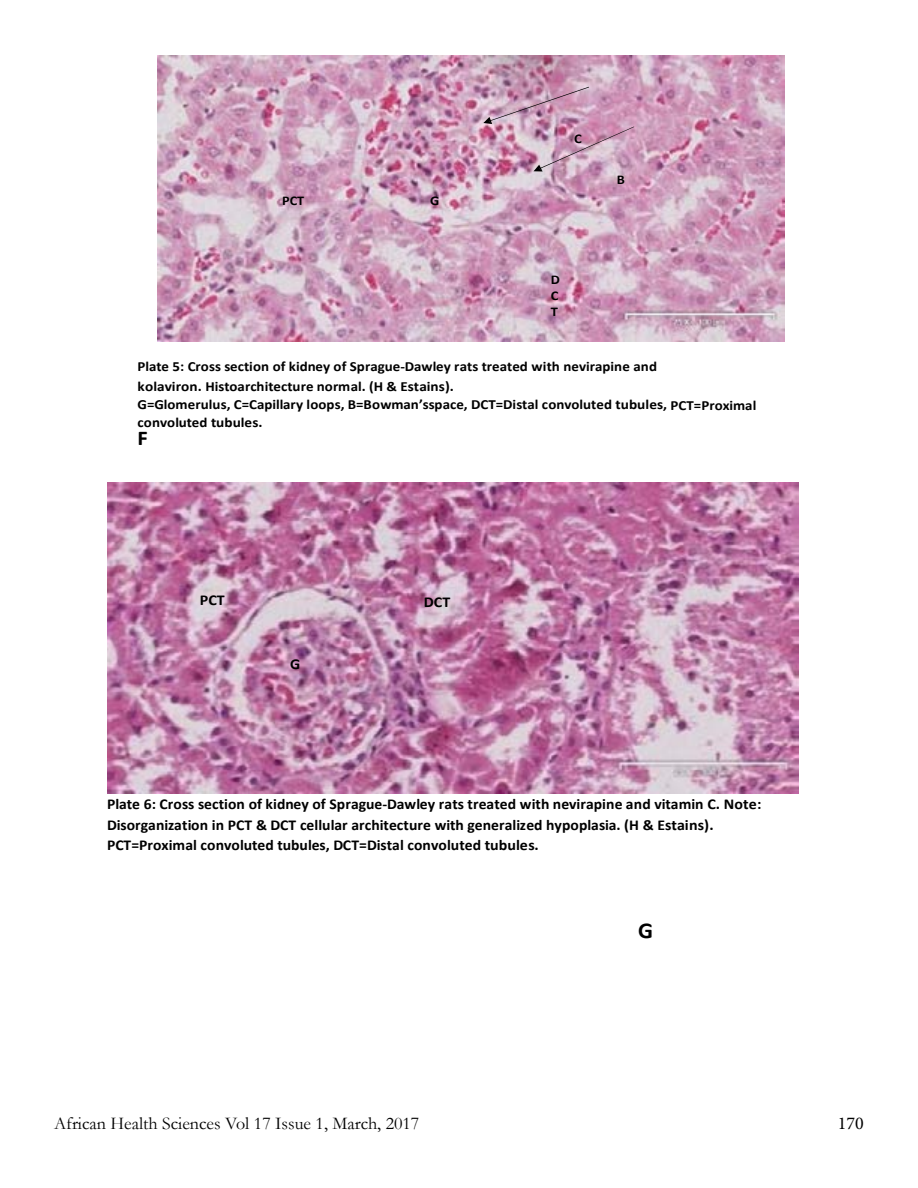
<style>
.page{position:relative;width:918px;height:1188px;background:#fff}
.page>*{position:absolute;margin:0;border:0;box-sizing:border-box;transform-origin:0 0}
.t1{font:700 22.65px "Calibri";color:#000;scale:1.04 1}
.t2{font:700 21px "Calibri";color:#000;scale:1.07 1}
.t3{font:18px "Garamond";color:#000}
.t4{font:18px "Minion Pro";color:#000}
.t5{font:700 15.15px/20.4px "Calibri";color:#000;scale:1.04 1}
.t6{font:700 15.15px "Calibri";color:#000;scale:1.06 1}
.t7{font:700 13.95px/18.5px "Calibri";color:#000;scale:1.07 1}
.t8{font:700 13.35px/16.2px "Calibri";color:#000;text-align:justify;scale:1.09 1}
.t9{font:700 13.35px "Calibri";color:#000;scale:1.06 1}
</style>
<div class="page">
<img style="left:157px;top:55px;width:627px;height:286px">
<svg style="left:483px;top:87px;width:151px;height:84px;background:#c99cb7"></svg>
<img style="left:108px;top:483px;width:690px;height:310px">
<p class="t9" style="left:282px;top:191px;width:22px">PCT</p>
<p class="t8" style="left:430px;top:192px;width:10px">G</p>
<p class="t8" style="left:574px;top:131px;width:9px">C</p>
<p class="t8" style="left:551px;top:271px;width:10px">D C T</p>
<p class="t8" style="left:617px;top:171px;width:9px">B</p>
<p class="t7" style="left:138px;top:357px;width:580px">Plate 5: Cross section of kidney of Sprague-Dawley rats treated with nevirapine and<br>kolaviron. Histoarchitecture normal. (H &amp; Estains).<br>G=Glomerulus, C=Capillary loops, B=Bowman’sspace, DCT=Distal convoluted tubules, PCT=Proximal convoluted tubules.</p>
<h2 class="t2" style="left:138px;top:424px;width:11px">F</h2>
<p class="t6" style="left:200px;top:589px;width:25px">PCT</p>
<p class="t6" style="left:424px;top:591px;width:26px">DCT</p>
<p class="t6" style="left:290px;top:654px;width:11px">G</p>
<p class="t5" style="left:107px;top:794px;width:631px">Plate 6: Cross section of kidney of Sprague-Dawley rats treated with nevirapine and vitamin C. Note:<br>Disorganization in PCT &amp; DCT cellular architecture with generalized hypoplasia. (H &amp; Estains).<br>PCT=Proximal convoluted tubules, DCT=Distal convoluted tubules.</p>
<h1 class="t1" style="left:638px;top:914px;width:16px">G</h1>
<p class="t3" style="left:54px;top:1111px;width:367px">African Health Sciences Vol 17 Issue 1, March, 2017</p>
<p class="t4" style="left:838px;top:1111px;width:27px">170</p>
</div>
